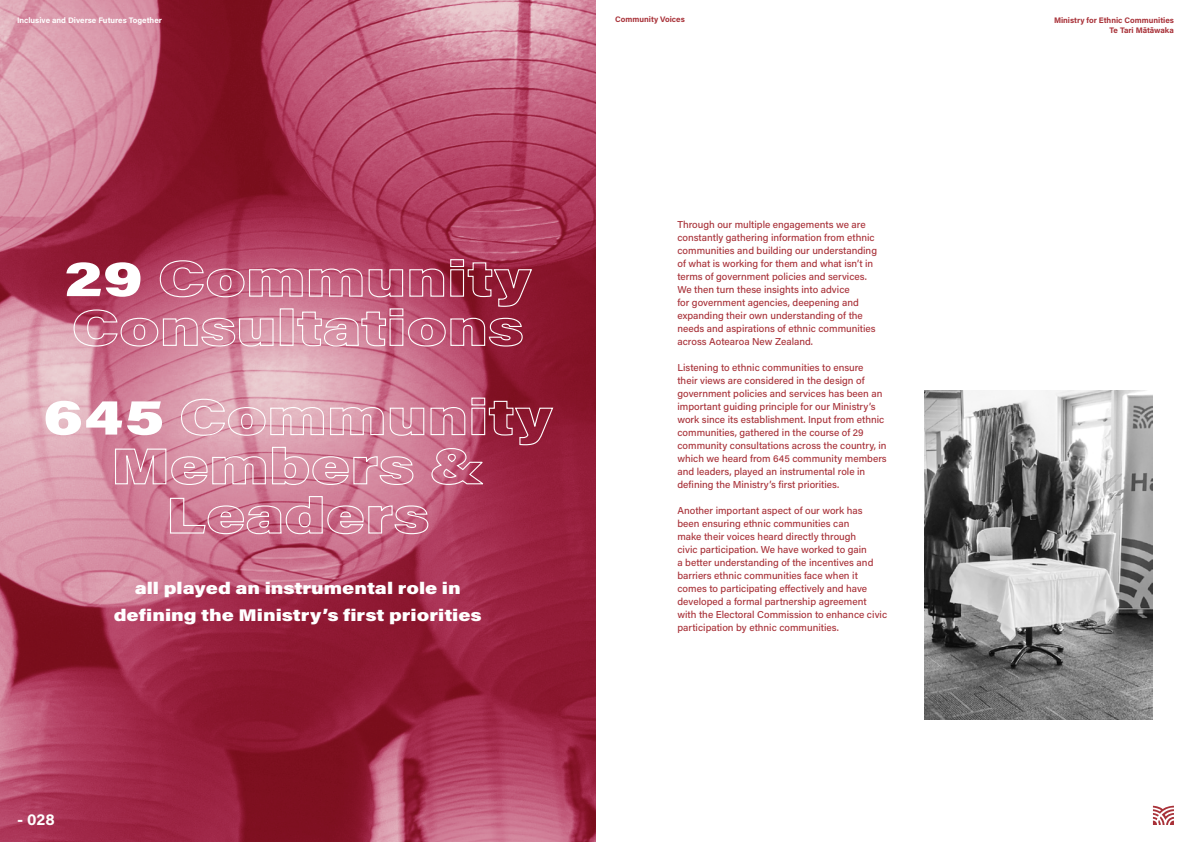
<style>
.page{position:relative;width:1191px;height:842px;background:#fff}
.page>*{position:absolute;margin:0;border:0;box-sizing:border-box;transform-origin:0 0}
.t1{font:900 50.3px/49.2px "Acumin Pro";color:#fff;scale:1.3 1}
.t2{font:900 16.9px/27px "Acumin Pro";color:#fff;text-align:center;scale:1.2 1}
.t3{font:700 16px "Acumin Pro";color:#fff}
.t4{font:500 10px/13px "Acumin Pro";color:#a83138}
.t5{font:700 8px/10px "Acumin Pro";color:#a83138;text-align:right}
.t6{font:700 8px "Acumin Pro";color:#fff}
</style>
<div class="page">
<svg style="left:0;top:0;width:595px;height:842px;background:#b14e68"></svg>
<svg style="left:1153px;top:806px;width:21px;height:19px"></svg>
<img style="left:924px;top:390px;width:228px;height:330px">
<p class="t6" style="left:17px;top:14px;width:146px">Inclusive and Diverse Futures Together</p>
<p class="t5" style="left:615px;top:14px;width:71px">Community Voices</p>
<p class="t5" style="left:612px;top:15px;width:137px">Momentum with ethnic communities</p>
<p class="t5" style="left:1054px;top:15px;width:121px">Ministry for Ethnic Communities<br>Te Tari Mātāwaka</p>
<h1 class="t1" style="left:64px;top:251px;width:361px">29 Community<br>Consultations</h1>
<h1 class="t1" style="left:43px;top:390px;width:393px;text-align:center">645 Community<br>Members &amp;<br>Leaders</h1>
<h2 class="t2" style="left:114px;top:574px;width:308px">all played an instrumental role in defining the Ministry’s first priorities</h2>
<h3 class="t3" style="left:17px;top:808px;width:39px">- 028</h3>
<p class="t4" style="left:677px;top:217px;width:201px">Through our multiple engagements we are constantly gathering information from ethnic communities and building our understanding of what is working for them and what isn’t in terms of government policies and services.<br>We then turn these insights into advice<br>for government agencies, deepening and expanding their own understanding of the needs and aspirations of ethnic communities across Aotearoa New Zealand.</p>
<p class="t4" style="left:677px;top:360px;width:211px">Listening to ethnic communities to ensure<br>their views are considered in the design of government policies and services has been an important guiding principle for our Ministry’s work since its establishment. Input from ethnic communities, gathered in the course of 29 community consultations across the country, in which we heard from 645 community members and leaders, played an instrumental role in defining the Ministry’s first priorities.</p>
<p class="t4" style="left:677px;top:503px;width:211px">Another important aspect of our work has been ensuring ethnic communities can<br>make their voices heard directly through<br>civic participation. We have worked to gain<br>a better understanding of the incentives and barriers ethnic communities face when it comes to participating effectively and have developed a formal partnership agreement with the Electoral Commission to enhance civic participation by ethnic communities.</p>
</div>
